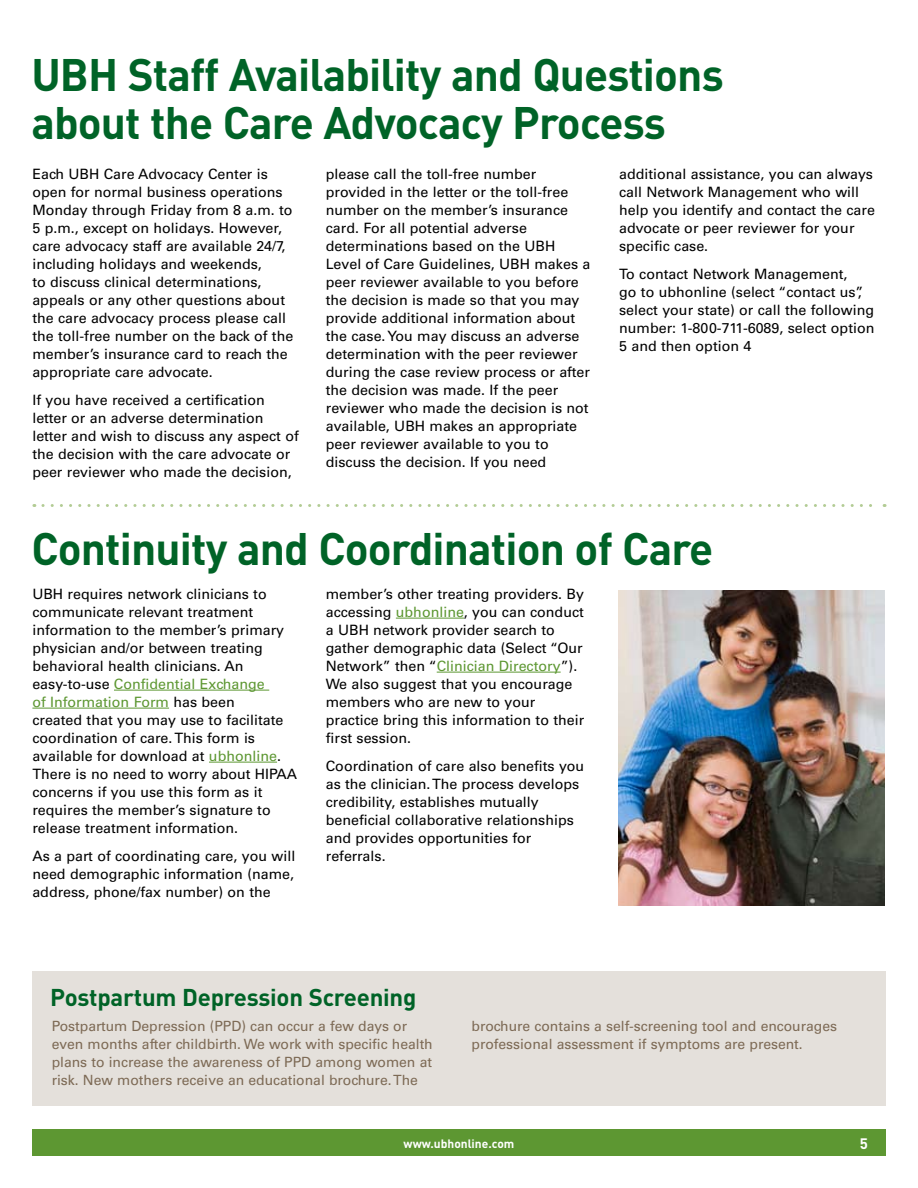
<style>
.page{position:relative;width:918px;height:1188px;background:#fff}
.page>*{position:absolute;margin:0;border:0;box-sizing:border-box;transform-origin:0 0}
.t1{font:700 45px/48px "DIN";letter-spacing:-.02em;color:#006327}
.t2{font:700 24px "DIN";letter-spacing:-.01em;color:#006327}
.t3{font:700 15px "DIN";color:#fff}
.t4{font:14.25px/18px "Univers";color:#000}
.t5{font:14.1px/18px "Univers";letter-spacing:-.005em;color:#7d6a55}
.t6{font:700 12px "DIN";color:#fff}
.s1{color:#5d9732}
</style>
<div class="page">
<div style="left:32px;top:1129px;width:854px;height:27px;background:#5d9732"></div>
<svg style="left:43px;top:504px;width:842px;height:3px"></svg>
<hr style="left:114px;top:690px;width:155px;height:1px;background:#5d9732">
<hr style="left:32px;top:708px;width:137px;height:1px;background:#5d9732">
<hr style="left:209px;top:762px;width:68px;height:1px;background:#5d9732">
<hr style="left:396px;top:618px;width:68px;height:1px;background:#5d9732">
<hr style="left:437px;top:672px;width:124px;height:1px;background:#5d9732">
<img style="left:618px;top:591px;width:267px;height:315px">
<div style="left:32px;top:971px;width:854px;height:135px;background:#e4e0db"></div>
<h1 class="t1" style="left:31px;top:49px;width:694px">UBH Staff Availability and Questions about the Care Advocacy Process</h1>
<p class="t4" style="left:32px;top:165px;width:262px">Each UBH Care Advocacy Center is open for normal business operations Monday through Friday from 8 a.m. to 5 p.m., except on holidays. However, care advocacy staff are available 24/7, including holidays and weekends,<br>to discuss clinical determinations, appeals or any other questions about the care advocacy process please call the toll-free number on the back of the member’s insurance card to reach the appropriate care advocate.</p>
<p class="t4" style="left:32px;top:391px;width:268px">If you have received a certification letter or an adverse determination letter and wish to discuss any aspect of the decision with the care advocate or peer reviewer who made the decision,</p>
<p class="t4" style="left:326px;top:165px;width:266px">please call the toll-free number provided in the letter or the toll-free number on the member’s insurance card. For all potential adverse determinations based on the UBH Level of Care Guidelines, UBH makes a peer reviewer available to you before the decision is made so that you may provide additional information about the case. You may discuss an adverse determination with the peer reviewer during the case review process or after the decision was made. If the peer reviewer who made the decision is not available, UBH makes an appropriate peer reviewer available to you to discuss the decision. If you need</p>
<p class="t4" style="left:619px;top:165px;width:257px">additional assistance, you can always call Network Management who will help you identify and contact the care advocate or peer reviewer for your specific case.</p>
<p class="t4" style="left:619px;top:265px;width:257px">To contact Network Management,<br>go to ubhonline (select “contact us”, select your state) or call the following number: 1-800-711-6089, select option 5 and then option 4</p>
<h1 class="t1" style="left:31px;top:523px;width:684px">Continuity and Coordination of Care</h1>
<p class="t4" style="left:32px;top:585px;width:266px">UBH requires network clinicians to communicate relevant treatment information to the member’s primary physician and/or between treating behavioral health clinicians. An easy-to-use <span class="s1">Confidential Exchange<br>of Information Form</span> has been<br>created that you may use to facilitate coordination of care. This form is available for download at <span class="s1">ubhonline</span>.<br>There is no need to worry about HIPAA concerns if you use this form as it requires the member’s signature to release treatment information.</p>
<p class="t4" style="left:32px;top:847px;width:264px;text-align:justify">As a part of coordinating care, you will need demographic information (name, address, phone/fax number) on the</p>
<p class="t4" style="left:326px;top:585px;width:260px">member’s other treating providers. By accessing <span class="s1">ubhonline</span>, you can conduct a UBH network provider search to gather demographic data (Select “Our Network” then “<span class="s1">Clinician Directory</span>”).<br>We also suggest that you encourage members who are new to your practice bring this information to their first session.</p>
<p class="t4" style="left:326px;top:758px;width:260px">Coordination of care also benefits you as the clinician. The process develops credibility, establishes mutually beneficial collaborative relationships and provides opportunities for referrals.</p>
<h2 class="t2" style="left:50px;top:981px;width:368px">Postpartum Depression Screening</h2>
<p class="t5" style="left:52px;top:1017px;width:383px">Postpartum Depression (PPD) can occur a few days or even months after childbirth. We work with specific health plans to increase the awareness of PPD among women at risk. New mothers receive an educational brochure. The</p>
<p class="t5" style="left:472px;top:1017px;width:367px">brochure contains a self-screening tool and encourages professional assessment if symptoms are present.</p>
<p class="t6" style="left:404px;top:1136px;width:112px">www.ubhonline.com</p>
<p class="t3" style="left:860px;top:1134px;width:10px">5</p>
</div>
